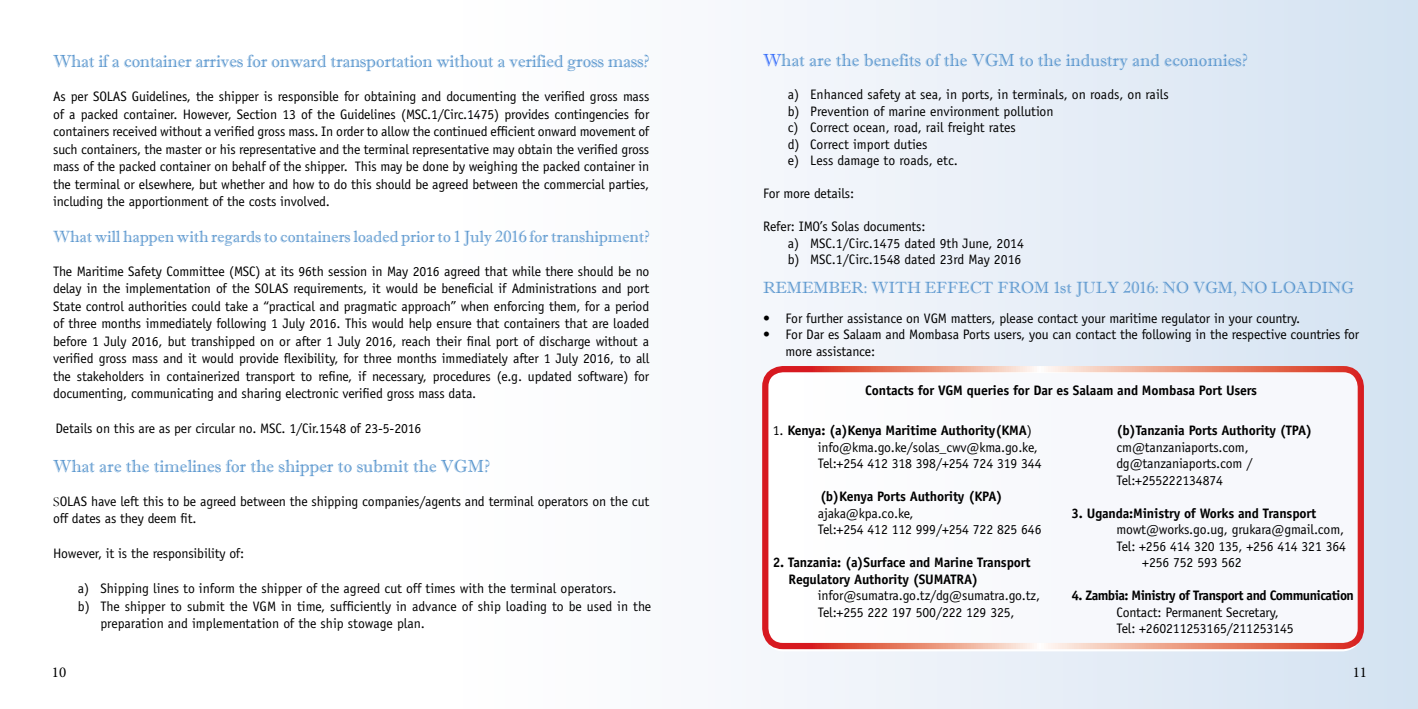
<style>
.page{position:relative;width:1418px;height:709px;background:#fff}
.page>*{position:absolute;margin:0;border:0;box-sizing:border-box;transform-origin:0 0}
.t1{font:17.5px "Imprint MT Shadow";color:#5694cd}
.t2{font:16.25px "Imprint MT Shadow";color:#5694cd}
.t3{font:15px "Minion Pro";color:#000}
.t4{font:13.75px/17.5px "Officina Sans Std";letter-spacing:-.01em;color:#000}
.t5{font:700 13.75px/16.5px "Officina Sans Std";letter-spacing:-.01em;color:#000}
.t6{font:700 13.75px "Officina Sans Std";letter-spacing:-.04em;color:#000}
.s1{font-family:"Garamond"}
.s2{color:#336bfa}
.s3{font-weight:700}
</style>
<div class="page">
<svg style="left:761px;top:0;width:656px;height:709px"></svg>
<div style="left:765px;top:373px;width:595px;height:276px;background:#f7f8fc;border-radius:18px"></div>
<div style="left:762px;top:366px;width:601px;height:283px;border:6px solid #fff;border-radius:18px"></div>
<p class="t1" style="left:53px;top:51px;width:597px">What if a container arrives for onward transportation without a verified gross mass?</p>
<p class="t4" style="left:53px;top:88px;width:597px;text-align:justify">As per SOLAS Guidelines, the shipper is responsible for obtaining and documenting the verified gross mass of a packed container. However, Section 13 of the Guidelines (MSC.1/Circ.1475) provides contingencies for containers received without a verified gross mass. In order to allow the continued efficient onward movement of such containers, the master or his representative and the terminal representative may obtain the verified gross mass of the packed container on behalf of the shipper. This may be done by weighing the packed container in the terminal or elsewhere, but whether and how to do this should be agreed between the commercial parties, including the apportionment of the costs involved.</p>
<p class="t2" style="left:53px;top:226px;width:597px">What will happen with regards to containers loaded prior to 1 July 2016 for transhipment?</p>
<p class="t4" style="left:53px;top:262px;width:597px;text-align:justify">The Maritime Safety Committee (MSC) at its 96th session in May 2016 agreed that while there should be no delay in the implementation of the SOLAS requirements, it would be beneficial if Administrations and port State control authorities could take a “practical and pragmatic approach” when enforcing them, for a period of three months immediately following 1 July 2016. This would help ensure that containers that are loaded before 1 July 2016, but transhipped on or after 1 July 2016, reach their final port of discharge without a verified gross mass and it would provide flexibility, for three months immediately after 1 July 2016, to all the stakeholders in containerized transport to refine, if necessary, procedures (e.g. updated software) for documenting, communicating and sharing electronic verified gross mass data.</p>
<p class="t4" style="left:55px;top:420px;width:367px">Details on this are as per circular no. MSC. 1/Cir.1548 of 23-5-2016</p>
<p class="t1" style="left:53px;top:455px;width:438px">What are the timelines for the shipper to submit the VGM?</p>
<p class="t4" style="left:53px;top:492px;width:597px"><span class="s1">S</span>OLAS have left this to be agreed between the shipping companies/agents and terminal operators on the cut off dates as they deem fit.</p>
<p class="t4" style="left:53px;top:545px;width:192px">However, it is the responsibility of:</p>
<p class="t4" style="left:78px;top:580px;width:540px">a) Shipping lines to inform the shipper of the agreed cut off times with the terminal operators.</p>
<p class="t4" style="left:78px;top:597px;width:575px">b) The shipper to submit the VGM in time, sufficiently in advance of ship loading to be used in the</p>
<p class="t4" style="left:100px;top:615px;width:326px">preparation and implementation of the ship stowage plan.</p>
<p class="t1" style="left:763px;top:50px;width:486px"><span class="s2">W</span>hat are the benefits of the VGM to the industry and economies?</p>
<p class="t4" style="left:787px;top:86px;width:382px;line-height:16.5px">a) Enhanced safety at sea, in ports, in terminals, on roads, on rails b) Prevention of marine environment pollution<br>c) Correct ocean, road, rail freight rates<br>d) Correct import duties<br>e) Less damage to roads, etc.</p>
<p class="t4" style="left:763px;top:185px;width:93px">For more details:</p>
<p class="t4" style="left:787px;top:218px;width:238px;line-height:16.5px;text-indent:-25px">Refer: IMO’s Solas documents:<br>a) MSC.1/Circ.1475 dated 9th June, 2014 b) MSC.1/Circ.1548 dated 23rd May 2016</p>
<p class="t2" style="left:763px;top:277px;width:208px">REMEMBER: WITH EFFECT</p>
<p class="t2" style="left:997px;top:277px;width:288px">FROM 1st JULY 2016: NO VGM, NO LOAD</p>
<p class="t2" style="left:1321px;top:277px;width:21px">ING</p>
<p class="t4" style="left:763px;top:309px;width:538px">• For further assistance on VGM matters, please contact your maritime regulator in your country.</p>
<p class="t4" style="left:785px;top:326px;width:575px;line-height:16.5px;text-indent:-23px">• For Dar es Salaam and Mombasa Ports users, you can contact the following in the respective countries for more assistance:</p>
<p class="t5" style="left:865px;top:382px;width:393px">Contacts for VGM queries for Dar es Salaam and Mombasa Port Users</p>
<p class="t4" style="left:817px;top:422px;width:225px;line-height:16.5px;text-indent:-45px">1. <span class="s3">Kenya: (a)Kenya Maritime Authority(KMA</span>) info@kma.go.ke/solas_cwv@kma.go.ke,<br>Tel:+254 412 318 398/+254 724 319 344</p>
<p class="t5" style="left:820px;top:488px;width:184px">(b)Kenya Ports Authority (KPA)</p>
<p class="t4" style="left:817px;top:505px;width:225px;line-height:16.5px">ajaka@kpa.co.ke,<br>Tel:+254 412 112 999/+254 722 825 646</p>
<p class="t5" style="left:788px;top:554px;width:244px;text-indent:-16px">2. Tanzania: (a)Surface and Marine Transport<br>Regulatory Authority (SUMATRA)</p>
<p class="t4" style="left:817px;top:587px;width:224px;line-height:16.5px">infor@sumatra.go.tz/dg@sumatra.go.tz,<br>Tel:+255 222 197 500/222 129 325,</p>
<p class="t5" style="left:1116px;top:422px;width:197px">(b)Tanzania Ports Authority (TPA)</p>
<p class="t4" style="left:1116px;top:439px;width:137px;line-height:16.5px">cm@tanzaniaports.com, dg@tanzaniaports.com /<br>Tel:+255222134874</p>
<p class="t5" style="left:1071px;top:505px;width:246px">3. Uganda:Ministry of Works and Transport</p>
<p class="t4" style="left:1116px;top:521px;width:229px">mowt@works.go.ug, grukara@gmail.com,</p>
<p class="t4" style="left:1116px;top:537px;width:231px">Tel: +256 414 320 135, +256 414 321 364</p>
<p class="t4" style="left:1142px;top:554px;width:101px">+256 752 593 562</p>
<p class="t6" style="left:1071px;top:587px;width:284px">4. Zambia: Ministry of Transport and Communication</p>
<p class="t4" style="left:1116px;top:604px;width:179px;line-height:16.5px">Contact: Permanent Secretary,<br>Tel: +260211253165/211253145</p>
<p class="t3" style="left:52px;top:662px;width:16px">10</p>
<p class="t3" style="left:1352px;top:662px;width:16px">11</p>
</div>
